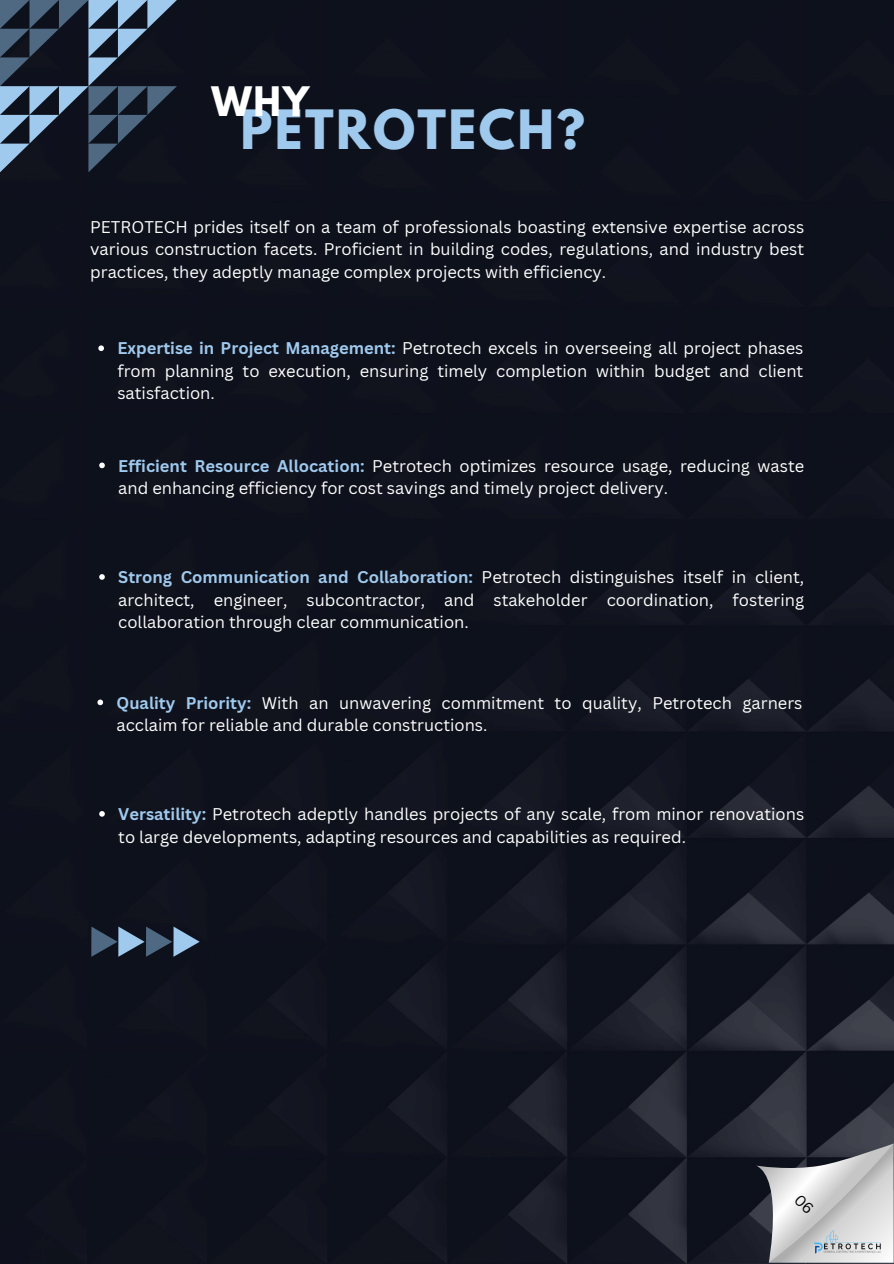
<style>
.page{position:relative;width:894px;height:1264px;background:#fff}
.page>*{position:absolute;margin:0;border:0;box-sizing:border-box;transform-origin:0 0}
.t1{font:700 48px "League Spartan";letter-spacing:.05em;color:#a0c9ee}
.t2{font:700 36px "League Spartan";color:#fff}
.t3{font:16.5px/22.5px "Canva Sans";color:#fff;text-align:justify}
.s1{font-weight:700;color:#a0c9ee}
</style>
<div class="page">
<img style="left:0;top:0;width:893px;height:1263px">
<svg style="left:0;top:0;width:177px;height:172px;background:#303e4f"></svg>
<svg style="left:92px;top:926px;width:107px;height:30px;background:#405367"></svg>
<svg style="left:98px;top:345px;width:6px;height:6px"></svg>
<svg style="left:99px;top:462px;width:6px;height:6px"></svg>
<svg style="left:99px;top:574px;width:6px;height:5px"></svg>
<svg style="left:97px;top:699px;width:6px;height:6px"></svg>
<svg style="left:99px;top:811px;width:6px;height:5px"></svg>
<svg style="left:756px;top:1143px;width:137px;height:119px;background:#abacaf"></svg>
<h2 class="t2" style="left:211px;top:84px;width:99px">WHY</h2>
<p class="t1" style="left:240px;top:106px;width:346px">PETROTECH?</p>
<h1 class="t3" style="left:90px;top:215px;width:715px">PETROTECH prides itself on a team of professionals boasting extensive expertise across various construction facets. Proficient in building codes, regulations, and industry best practices, they adeptly manage complex projects with efficiency.</h1>
<p class="t3" style="left:117px;top:337px;width:687px"><span class="s1">Expertise in Project Management:</span> Petrotech excels in overseeing all project phases from planning to execution, ensuring timely completion within budget and client satisfaction.</p>
<p class="t3" style="left:118px;top:454px;width:687px"><span class="s1">Efficient Resource Allocation:</span> Petrotech optimizes resource usage, reducing waste and enhancing efficiency for cost savings and timely project delivery.</p>
<p class="t3" style="left:118px;top:565px;width:687px"><span class="s1">Strong Communication and Collaboration:</span> Petrotech distinguishes itself in client, architect, engineer, subcontractor, and stakeholder coordination, fostering collaboration through clear communication.</p>
<p class="t3" style="left:116px;top:691px;width:687px"><span class="s1">Quality Priority:</span> With an unwavering commitment to quality, Petrotech garners acclaim for reliable and durable constructions.</p>
<p class="t3" style="left:118px;top:802px;width:687px"><span class="s1">Versatility:</span> Petrotech adeptly handles projects of any scale, from minor renovations to large developments, adapting resources and capabilities as required.</p>
</div>
